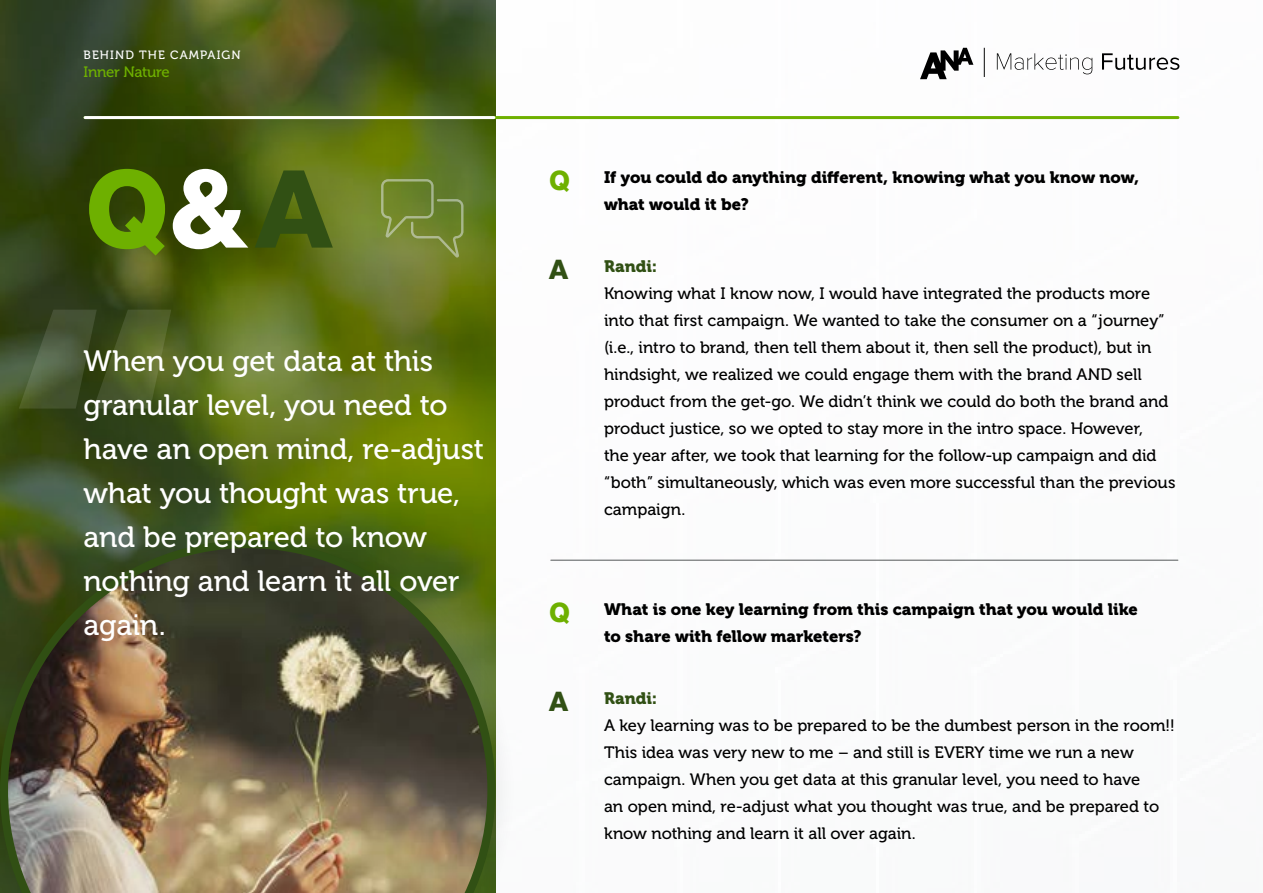
<style>
.page{position:relative;width:1263px;height:893px;background:#fff}
.page>*{position:absolute;margin:0;border:0;box-sizing:border-box;transform-origin:0 0}
.t1{font:800 108px "Helvetica Neue LT Std";color:#6eb000}
.t2{font:29.4px/44.1px "Museo 500";letter-spacing:-.01em;color:#fff}
.t3{font:800 27px "Helvetica Neue LT Std";color:#6eb000}
.t4{font:800 27px "Helvetica Neue LT Std";color:#315014}
.t5{font:16.5px/27px "Museo 500";letter-spacing:-.005em;color:#000}
.t6{font:16.5px/27px "Museo 900";color:#000}
.t7{font:16.5px "Museo 900";color:#315014}
.t8{font:15px "Museo 500";letter-spacing:-.02em;color:#6eb000}
.t9{font:12px "Museo 500";letter-spacing:.09em;color:#fff}
.s1{color:#fff}
.s2{color:#315014}
</style>
<div class="page">
<img style="left:0;top:0;width:495px;height:512px">
<svg style="left:920px;top:48px;width:53px;height:31px"></svg>
<svg style="left:984px;top:48px;width:1px;height:29px"></svg>
<svg style="left:997px;top:53px;width:95px;height:21px"></svg>
<svg style="left:1102px;top:53px;width:77px;height:17px"></svg>
<svg style="left:381px;top:179px;width:82px;height:79px;background:#768a3a"></svg>
<hr style="left:85px;top:116px;width:1093px;height:3px;background:#6eb000">
<hr style="left:85px;top:116px;width:409px;height:3px;background:#fff">
<svg style="left:19px;top:310px;width:152px;height:99px;background:#47572a"></svg>
<div style="left:0;top:512px;width:523px;height:381px;background:#000;opacity:.1"></div>
<img style="left:0;top:540px;width:495px;height:353px">
<hr style="left:551px;top:560px;width:627px;height:1px;background:#545859">
<p class="t9" style="left:84px;top:48px;width:159px">BEHIND THE CAMPAIGN</p>
<p class="t8" style="left:84px;top:64px;width:88px">Inner Nature</p>
<h1 class="t1" style="left:85px;top:145px;width:248px">Q<span class="s1">&amp;</span><span class="s2">A</span></h1>
<h2 class="t2" style="left:84px;top:339px;width:402px">When you get data at this granular level, you need to have an open mind, re-adjust what you thought was true, and be prepared to know nothing and learn it all over again.</h2>
<h3 class="t3" style="left:549px;top:164px;width:23px">Q</h3>
<p class="t6" style="left:604px;top:164px;width:537px">If you could do anything different, knowing what you know now, what would it be?</p>
<h3 class="t4" style="left:549px;top:253px;width:21px">A</h3>
<p class="t7" style="left:604px;top:257px;width:55px">Randi:</p>
<p class="t5" style="left:604px;top:280px;width:573px">Knowing what I know now, I would have integrated the products more into that first campaign. We wanted to take the consumer on a “journey” (i.e., intro to brand, then tell them about it, then sell the product), but in hindsight, we realized we could engage them with the brand AND sell product from the get-go. We didn’t think we could do both the brand and product justice, so we opted to stay more in the intro space. However,<br>the year after, we took that learning for the follow-up campaign and did “both” simultaneously, which was even more successful than the previous campaign.</p>
<h3 class="t3" style="left:549px;top:596px;width:23px">Q</h3>
<p class="t6" style="left:604px;top:596px;width:535px">What is one key learning from this campaign that you would like to share with fellow marketers?</p>
<h3 class="t4" style="left:549px;top:685px;width:21px">A</h3>
<p class="t7" style="left:604px;top:689px;width:55px">Randi:</p>
<p class="t5" style="left:604px;top:712px;width:572px">A key learning was to be prepared to be the dumbest person in the room!!<br>This idea was very new to me – and still is EVERY time we run a new campaign. When you get data at this granular level, you need to have<br>an open mind, re-adjust what you thought was true, and be prepared to know nothing and learn it all over again.</p>
</div>
